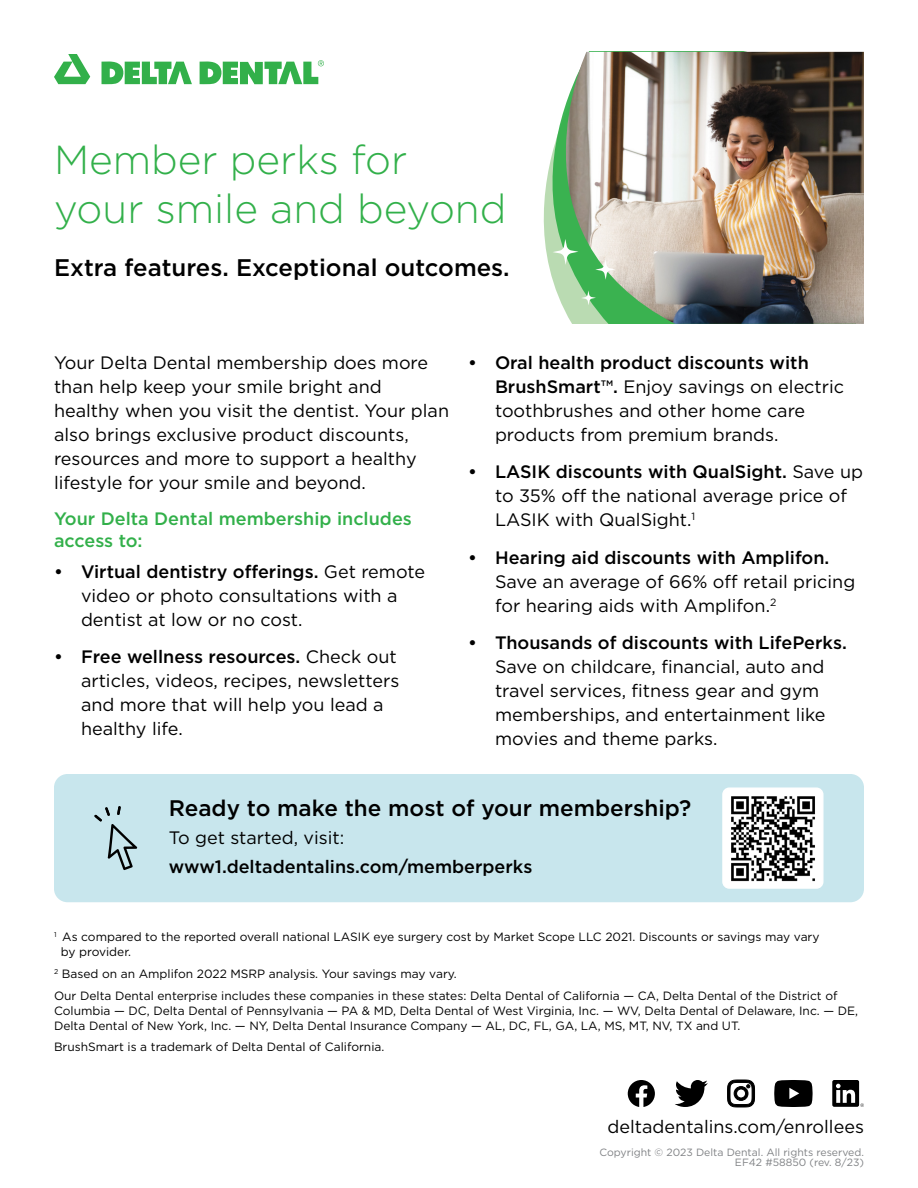
<style>
.page{position:relative;width:918px;height:1188px;background:#fff}
.page>*{position:absolute;margin:0;border:0;box-sizing:border-box;transform-origin:0 0}
.t1{font:300 40.5px/48.6px "Gotham";color:#32b04a}
.t2{font:500 24px "Gotham";color:#000}
.t3{font:500 22.5px "Gotham";color:#000}
.t4{font:18px/24px "Gotham";color:#000}
.t5{font:500 18px/28.5px "Gotham";color:#000}
.t6{font:500 18px/22.5px "Gotham";color:#32b04a}
.t7{font:12px/15px "Gotham";color:#000}
.t8{font:10.5px "Gotham";color:#808285}
.s1{font-weight:500}
.s2{font-weight:400}
</style>
<div class="page">
<svg style="left:54px;top:54px;width:270px;height:31px"></svg>
<svg style="left:543px;top:110px;width:21px;height:199px"></svg>
<img style="left:564px;top:52px;width:300px;height:272px">
<svg style="left:553px;top:239px;width:25px;height:26px"></svg>
<svg style="left:595px;top:259px;width:21px;height:21px"></svg>
<svg style="left:581px;top:290px;width:15px;height:15px"></svg>
<div style="left:54px;top:774px;width:810px;height:128px;background:#c8e6ed;border-radius:14px"></div>
<svg style="left:94px;top:806px;width:43px;height:64px"></svg>
<div style="left:723px;top:788px;width:100px;height:100px;background:#fff;border-radius:6px"></div>
<div style="left:722px;top:788px;width:102px;height:101px;border:1px solid #fff;border-radius:6px"></div>
<img style="left:731px;top:796px;width:84px;height:86px">
<svg style="left:628px;top:1080px;width:27px;height:27px"></svg>
<svg style="left:675px;top:1080px;width:33px;height:27px"></svg>
<svg style="left:727px;top:1079px;width:28px;height:29px"></svg>
<svg style="left:774px;top:1080px;width:39px;height:27px"></svg>
<svg style="left:832px;top:1080px;width:32px;height:27px"></svg>
<h1 class="t1" style="left:54px;top:134px;width:454px">Member perks for your smile and beyond</h1>
<h2 class="t2" style="left:54px;top:252px;width:457px">Extra features. Exceptional outcomes.</h2>
<p class="t4" style="left:54px;top:350px;width:397px">Your Delta Dental membership does more than help keep your smile bright and healthy when you visit the dentist. Your plan also brings exclusive product discounts, resources and more to support a healthy lifestyle for your smile and beyond.</p>
<p class="t6" style="left:54px;top:507px;width:359px">Your Delta Dental membership includes access to:</p>
<p class="t4" style="left:81px;top:559px;width:346px;text-indent:-27px"><span class="s1">• Virtual dentistry offerings.</span> Get remote video or photo consultations with a dentist at low or no cost.</p>
<p class="t4" style="left:81px;top:645px;width:320px;text-indent:-27px"><span class="s1">• Free wellness resources.</span> Check out articles, videos, recipes, newsletters and more that will help you lead a healthy life.</p>
<p class="t4" style="left:495px;top:350px;width:351px;text-indent:-27px"><span class="s1">• Oral health product discounts with BrushSmart™.</span> Enjoy savings on electric toothbrushes and other home care products from premium brands.</p>
<p class="t4" style="left:495px;top:459px;width:370px;text-indent:-27px"><span class="s1">• LASIK discounts with QualSight.</span> Save up to 35% off the national average price of<br>LASIK with QualSight.<sup>1</sup></p>
<p class="t4" style="left:495px;top:545px;width:362px;text-indent:-27px"><span class="s1">• Hearing aid discounts with Amplifon.<br></span>Save an average of 66% off retail pricing for hearing aids with Amplifon.<sup>2</sup></p>
<p class="t4" style="left:495px;top:630px;width:353px;text-indent:-27px"><span class="s1">• Thousands of discounts with LifePerks.<br></span>Save on childcare, financial, auto and travel services, fitness gear and gym memberships, and entertainment like movies and theme parks.</p>
<p class="t3" style="left:169px;top:793px;width:524px">Ready to make the most of your membership?</p>
<p class="t5" style="left:169px;top:823px;width:365px"><span class="s2">To get started, visit: </span>www1.deltadentalins.com/memberperks</p>
<p class="t7" style="left:61px;top:929px;width:760px;text-indent:-7px"><sup>1</sup> As compared to the reported overall national LASIK eye surgery cost by Market Scope LLC 2021. Discounts or savings may vary by provider.</p>
<p class="t7" style="left:54px;top:966px;width:404px"><sup>2</sup> Based on an Amplifon 2022 MSRP analysis. Your savings may vary.</p>
<p class="t7" style="left:54px;top:988px;width:806px">Our Delta Dental enterprise includes these companies in these states: Delta Dental of California — CA, Delta Dental of the District of<br>Columbia — DC, Delta Dental of Pennsylvania — PA &amp; MD, Delta Dental of West Virginia, Inc. — WV, Delta Dental of Delaware, Inc. — DE,<br>Delta Dental of New York, Inc. — NY, Delta Dental Insurance Company — AL, DC, FL, GA, LA, MS, MT, NV, TX and UT.</p>
<p class="t7" style="left:54px;top:1039px;width:332px">BrushSmart is a trademark of Delta Dental of California.</p>
<p class="t4" style="left:608px;top:1115px;width:258px">deltadentalins.com/enrollees</p>
<p class="t8" style="left:599px;top:1145px;width:266px">Copyright © 2023 Delta Dental. All rights reserved.</p>
<p class="t8" style="left:735px;top:1156px;width:131px">EF42 #58850 (rev. 8/23)</p>
</div>
